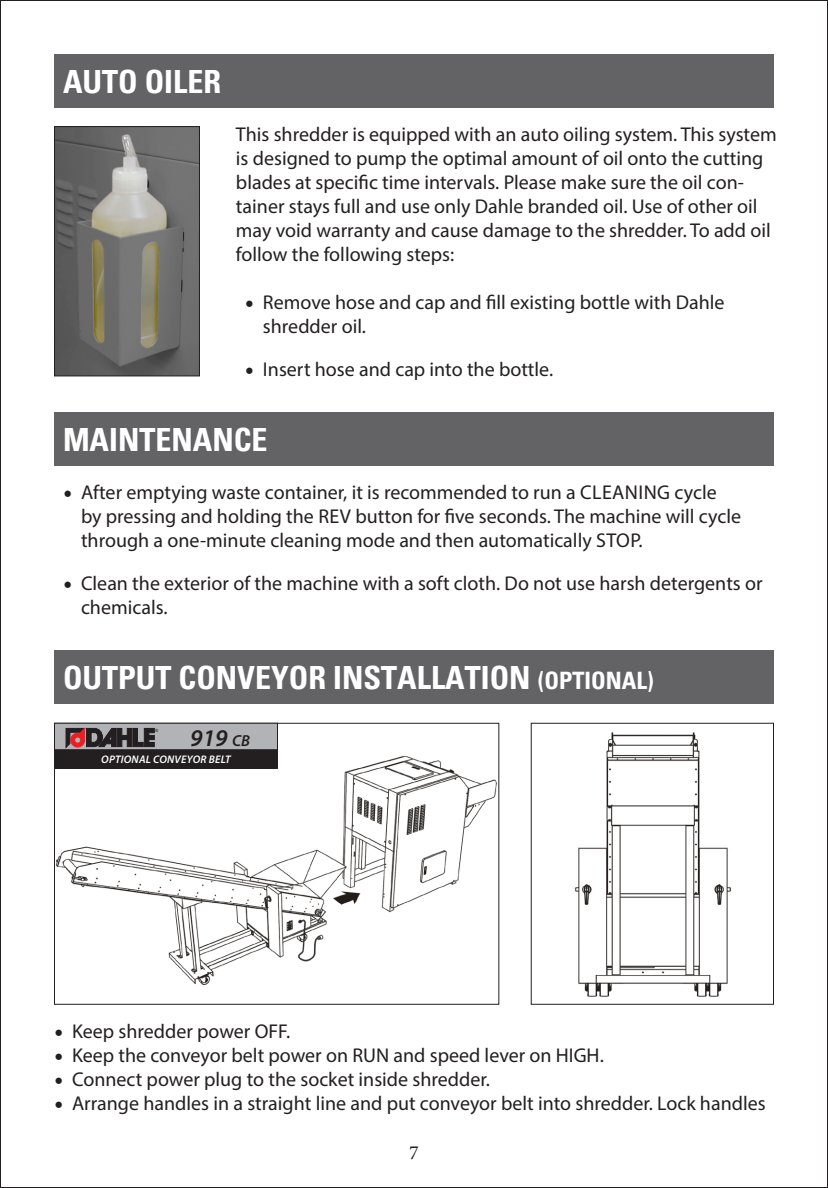
<style>
.page{position:relative;width:828px;height:1188px;background:#fff}
.page>*{position:absolute;margin:0;border:0;box-sizing:border-box;transform-origin:0 0}
.t1{font:700 condensed 32px "Univers";color:#fff}
.t2{font:italic 600 24px "Myriad Pro";color:#231f20}
.t3{font:20px/24px "Myriad Pro";color:#231f20}
.t4{font:20px "Minion Pro";color:#231f20}
.t5{font:italic 600 11px "Myriad Pro";letter-spacing:.02em;color:#fff}
.t6{font:4.8px "Trebuchet MS";color:#231f20}
.s1{font-family:"Minion Pro";font-size:24px}
.s2{font-size:24px}
.s3{font-size:16px}
</style>
<div class="page">
<div style="left:54px;top:412px;width:720px;height:54px;background:#636366"></div>
<div style="left:54px;top:54px;width:720px;height:54px;background:#636366"></div>
<div style="left:54px;top:650px;width:720px;height:54px;background:#636366"></div>
<img style="left:56px;top:128px;width:142px;height:246px">
<div style="left:54px;top:126px;width:146px;height:250px;border:1px solid #231f20"></div>
<img style="left:56px;top:755px;width:441px;height:230px">
<img style="left:575px;top:732px;width:156px;height:265px">
<div style="left:531px;top:723px;width:243px;height:282px;border:1px solid #231f20"></div>
<div style="left:54px;top:723px;width:224px;height:27px;background:#b2b3b7"></div>
<div style="left:54px;top:723px;width:224px;height:27px;border:1px solid #231f20"></div>
<div style="left:54px;top:750px;width:224px;height:18px;background:#231f20"></div>
<div style="left:54px;top:749px;width:224px;height:20px;border:1px solid #231f20"></div>
<svg style="left:66px;top:728px;width:88px;height:20px"></svg>
<p class="t1" style="left:63px;top:61px;width:160px">AUTO OILER</p>
<p class="t3" style="left:236px;top:122px;width:542px">This shredder is equipped with an auto oiling system. This system is designed to pump the optimal amount of oil onto the cutting blades at specific time intervals. Please make sure the oil con&shy;tainer stays full and use only Dahle branded oil. Use of other oil may void warranty and cause damage to the shredder. To add oil follow the following steps:</p>
<p class="t3" style="left:263px;top:290px;width:463px;text-indent:-18px"><span class="s1">•</span> Remove hose and cap and fill existing bottle with Dahle shredder oil.</p>
<p class="t3" style="left:245px;top:357px;width:310px"><span class="s1">•</span> Insert hose and cap into the bottle.</p>
<p class="t1" style="left:63px;top:419px;width:206px">MAINTENANCE</p>
<p class="t3" style="left:81px;top:480px;width:662px;text-indent:-18px"><span class="s1">•</span> After emptying waste container, it is recommended to run a CLEANING cycle by pressing and holding the REV button for five seconds. The machine will cycle through a one-minute cleaning mode and then automatically STOP.</p>
<p class="t3" style="left:81px;top:571px;width:683px;text-indent:-18px"><span class="s1">•</span> Clean the exterior of the machine with a soft cloth. Do not use harsh detergents or chemicals.</p>
<p class="t1" style="left:63px;top:658px;width:592px">OUTPUT CONVEYOR INSTALLATION <span class="s2">(OPTIONAL)</span></p>
<p class="t6" style="left:155px;top:727px;width:5px">®</p>
<p class="t2" style="left:190px;top:722px;width:61px">919 <span class="s3">CB</span></p>
<p class="t5" style="left:101px;top:753px;width:131px">OPTIONAL CONVEYOR BELT</p>
<p class="t3" style="left:54px;top:1019px;width:238px"><span class="s1">•</span> Keep shredder power OFF.</p>
<p class="t3" style="left:54px;top:1043px;width:551px"><span class="s1">•</span> Keep the conveyor belt power on RUN and speed lever on HIGH.</p>
<p class="t3" style="left:54px;top:1067px;width:438px"><span class="s1">•</span> Connect power plug to the socket inside shredder.</p>
<p class="t3" style="left:54px;top:1091px;width:713px"><span class="s1">•</span> Arrange handles in a straight line and put conveyor belt into shredder. Lock handles</p>
<p class="t4" style="left:409px;top:1139px;width:11px">7</p>
</div>
